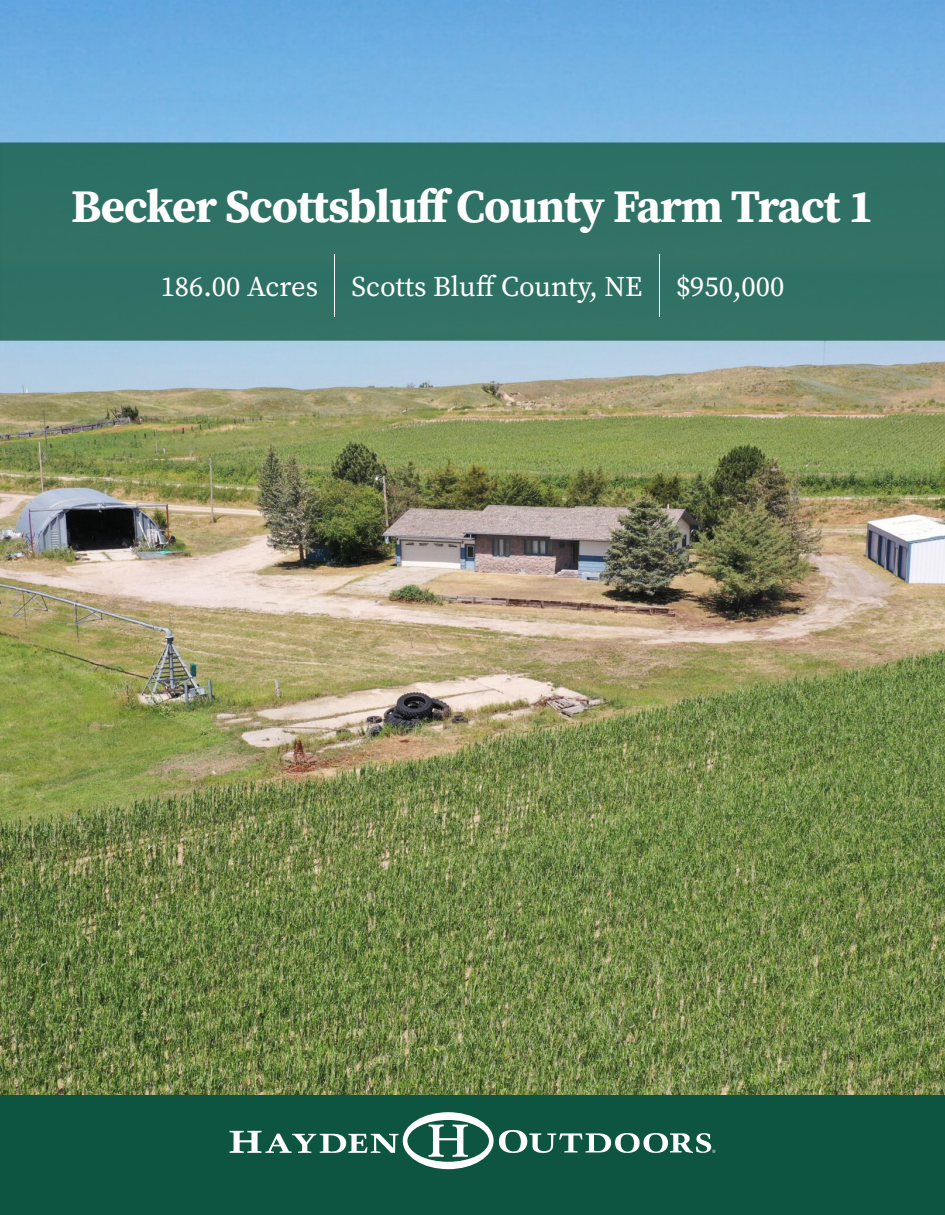
<style>
.page{position:relative;width:945px;height:1215px;background:#fff}
.page>*{position:absolute;margin:0;border:0;box-sizing:border-box;transform-origin:0 0}
.Property_Summary_Body{font:100 67.5px "Lato";color:#fff}
.Property_Summary_Body-2{font:700 46.5px "Source Serif Pro";letter-spacing:-.025em;color:#fff}
.Property_Summary_Body-3{font:28.5px "Source Serif Pro";color:#fff}
</style>
<div class="page">
<img style="left:0;top:341px;width:945px;height:755px">
<img style="left:0;top:0;width:945px;height:143px">
<div style="left:0;top:143px;width:945px;height:198px;background:#307165;border:2px solid #0a543a"></div>
<div style="left:0;top:1096px;width:945px;height:119px;background:#0d5540"></div>
<svg style="left:230px;top:1112px;width:486px;height:57px"></svg>
<p class="Property_Summary_Body-2" style="left:71px;top:175px;width:804px">Becker Scottsbluff County Farm Tract 1</p>
<p class="Property_Summary_Body-3" style="left:161px;top:267px;width:159px">186.00 Acres</p>
<p class="Property_Summary_Body" style="left:325px;top:246px;width:22px">|</p>
<p class="Property_Summary_Body-3" style="left:352px;top:267px;width:292px">Scotts Bluff County, NE</p>
<p class="Property_Summary_Body" style="left:649px;top:246px;width:22px">|</p>
<p class="Property_Summary_Body-3" style="left:676px;top:267px;width:110px">$950,000</p>
</div>
